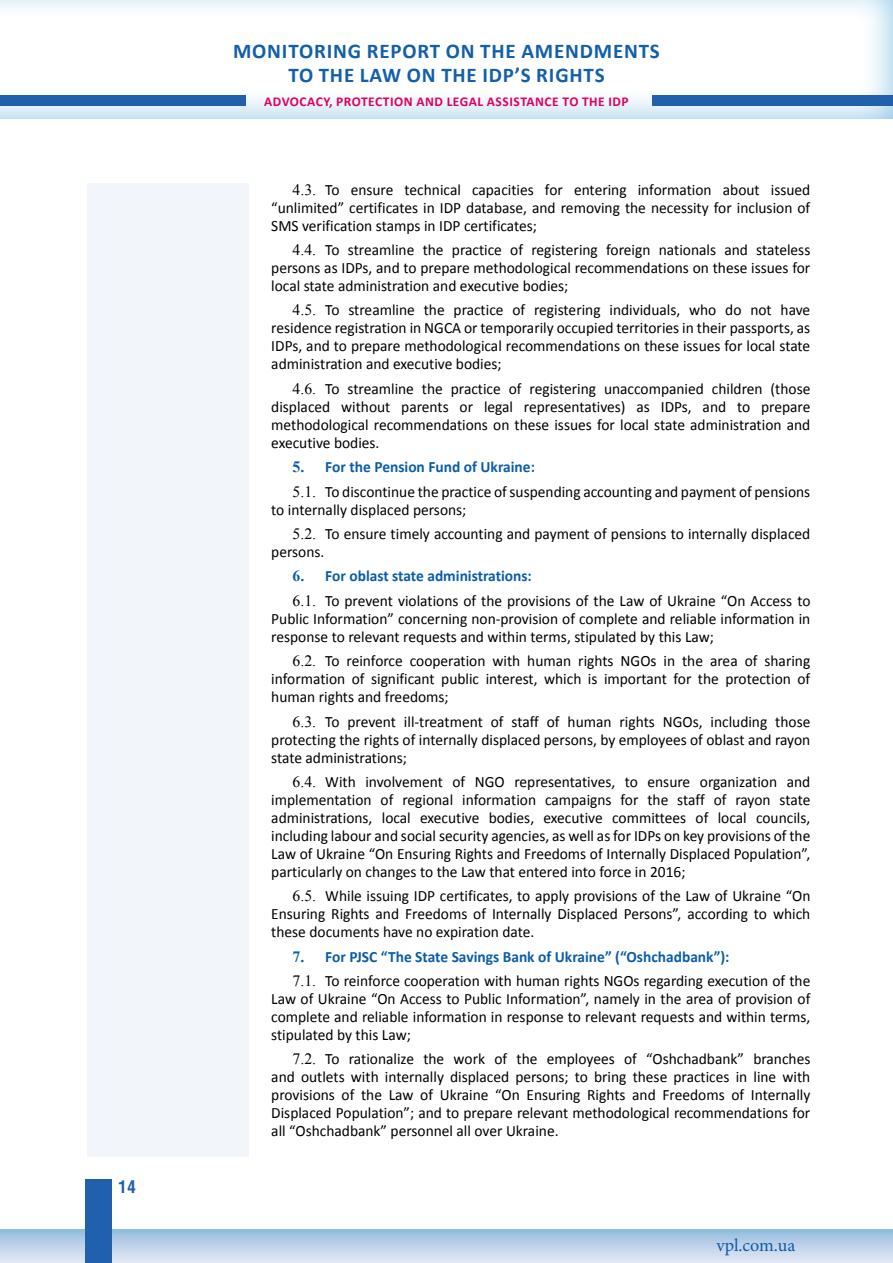
<style>
.page{position:relative;width:893px;height:1263px;background:#fff}
.page>*{position:absolute;margin:0;border:0;box-sizing:border-box;transform-origin:0 0}
.t1{font:700 21px "Calibri";letter-spacing:.04em;color:#125fab}
.t2{font:18px "Minion Pro";color:#0a5da9}
.t3{font:700 18px "Helios Cond";color:#2060ac}
.t4{font:15.75px/18px "Calibri";color:#000;text-align:justify}
.t5{font:700 15.75px/24.5px "Calibri";color:#0a5da9}
.t6{font:700 13.5px "Calibri";letter-spacing:.04em;color:#de0065}
.s1{font-family:"Times New Roman"}
.s2{font-family:"Times New Roman";font-weight:700;color:#0a5da9}
.s3{font-weight:700;color:#0a5da9}
.s4{font-family:"Times New Roman";font-weight:400;color:#000}
.s5{font-weight:400;color:#000}
</style>
<div class="page">
<div style="left:0;top:0;width:893px;height:121px;background:#0080c8;opacity:.5"></div>
<div style="left:0;top:96px;width:246px;height:10px;background:#2060ac"></div>
<div style="left:652px;top:95px;width:241px;height:11px;background:#2060ac"></div>
<svg style="left:0;top:1230px;width:893px;height:33px;background:#bed2ea"></svg>
<div style="left:85px;top:1179px;width:26px;height:84px;background:#2060ac"></div>
<div style="left:87px;top:183px;width:161px;height:974px;background:#f2f6fb"></div>
<p class="t3" style="left:119px;top:1175px;width:19px">14</p>
<h1 class="t1" style="left:233px;top:38px;width:33px">MONITORING</h1>
<h1 class="t1" style="left:367px;top:38px;width:50px">REPORT</h1>
<h1 class="t1" style="left:446px;top:38px;width:47px">ON THE</h1>
<h1 class="t1" style="left:521px;top:38px;width:46px">AMEND</h1>
<h1 class="t1" style="left:594px;top:38px;width:32px">MENTS</h1>
<h1 class="t1" style="left:288px;top:62px;width:43px">TO THE</h1>
<h1 class="t1" style="left:360px;top:62px;width:94px">LAW ON THE</h1>
<h1 class="t1" style="left:482px;top:62px;width:66px">ID P’s RIGHTS</h1>
<p class="t6" style="left:264px;top:93px;width:366px">Advocacy, Protection and Legal Assistance to the IDP</p>
<p class="t4" style="left:271px;top:180px;width:541px;text-indent:21px"><span class="s1">4.3.</span> To ensure technical capacities for entering information about issued “unlimited” certificates in IDP database, and removing the necessity for inclusion of SMS verification stamps in IDP certificates;</p>
<p class="t4" style="left:271px;top:240px;width:541px;text-indent:21px"><span class="s1">4.4.</span> To streamline the practice of registering foreign nationals and stateless persons as IDPs, and to prepare methodological recommendations on these issues for local state administration and executive bodies;</p>
<p class="t4" style="left:271px;top:300px;width:541px;text-indent:21px"><span class="s1">4.5.</span> To streamline the practice of registering individuals, who do not have residence registration in NGCA or temporarily occupied territories in their passports, as IDPs, and to prepare methodological recommendations on these issues for local state administration and executive bodies;</p>
<p class="t4" style="left:271px;top:379px;width:541px;text-indent:21px"><span class="s1">4.6.</span> To streamline the practice of registering unaccompanied children (those displaced without parents or legal representatives) as IDPs, and to prepare methodological recommendations on these issues for local state administration and executive bodies.</p>
<p class="t4" style="left:293px;top:454px;width:519px;line-height:24.5px"><span class="s2">5.</span> <span class="s3">For the Pension Fund of Ukraine:<br></span><span class="s1">5.1.</span> To discontinue the practice of suspending accounting and payment of pensions</p>
<p class="t4" style="left:293px;top:496px;width:519px;line-height:24.5px;text-indent:-21px">to internally displaced persons;<br><span class="s1">5.2.</span> To ensure timely accounting and payment of pensions to internally displaced</p>
<p class="t4" style="left:271px;top:542px;width:55px">persons.</p>
<p class="t4" style="left:293px;top:563px;width:519px;line-height:24.5px"><span class="s2">6.</span> <span class="s3">For oblast state administrations:<br></span><span class="s1">6.1.</span> To prevent violations of the provisions of the Law of Ukraine “On Access to</p>
<p class="t4" style="left:271px;top:609px;width:540px">Public Information” concerning non-provision of complete and reliable information in response to relevant requests and within terms, stipulated by this Law;</p>
<p class="t4" style="left:293px;top:651px;width:339px"><span class="s1">6.2.</span> To reinforce cooperation with human rights NGO</p>
<p class="t4" style="left:271px;top:651px;width:541px;text-indent:379px">s in the area of sharing information of significant public interest, which is important for the protection of human rights and freedoms;</p>
<p class="t4" style="left:271px;top:711px;width:541px;text-indent:21px"><span class="s1">6.3.</span> To prevent ill-treatment of staff of human rights NGOs, including those protecting the rights of internally displaced persons, by employees of oblast and rayon state administrations;</p>
<p class="t4" style="left:271px;top:772px;width:541px;text-indent:21px"><span class="s1">6.4.</span> With involvement of NGO representatives, to ensure organization and implementation of regional information campaigns for the staff of rayon state administrations, local executive bodies, executive committees of local councils, including labour and social security agencies, as well as for IDPs on key provisions of the Law of Ukraine “On Ensuring Rights and Freedoms of Internally Displaced Population”, particularly on changes to the Law that entered into force in 2016;</p>
<p class="t4" style="left:271px;top:886px;width:541px;text-indent:21px"><span class="s1">6.5.</span> While issuing IDP certificates, to apply provisions of the Law of Ukraine “On Ensuring Rights and Freedoms of Internally Displaced Persons”, according to which these documents have no expiration date.</p>
<p class="t5" style="left:293px;top:943px;width:438px"><span class="s1">7.</span> For PJSC “The State Savings Bank of Ukraine” (“Oshchadbank”):<br><span class="s4">7.1.</span> <span class="s5">To reinforce cooperation with human rights NGO</span></p>
<p class="t4" style="left:271px;top:971px;width:541px;text-indent:362px">s regarding execution of the Law of Ukraine “On Access to Public Information”, namely in the area of provision of complete and reliable information in response to relevant requests and within terms, stipulated by this Law;</p>
<p class="t4" style="left:271px;top:1049px;width:541px;text-indent:21px"><span class="s1">7.2.</span> To rationalize the work of the employees of “Oshchadbank” branches and outlets with internally displaced persons; to bring these practices in line with provisions of the Law of Ukraine “On Ensuring Rights and Freedoms of Internally Displaced Population”; and to prepare relevant methodological recommendations for all “Oshchadbank” personnel all over Ukraine.</p>
<p class="t2" style="left:716px;top:1233px;width:81px">vpl.com.ua</p>
</div>
